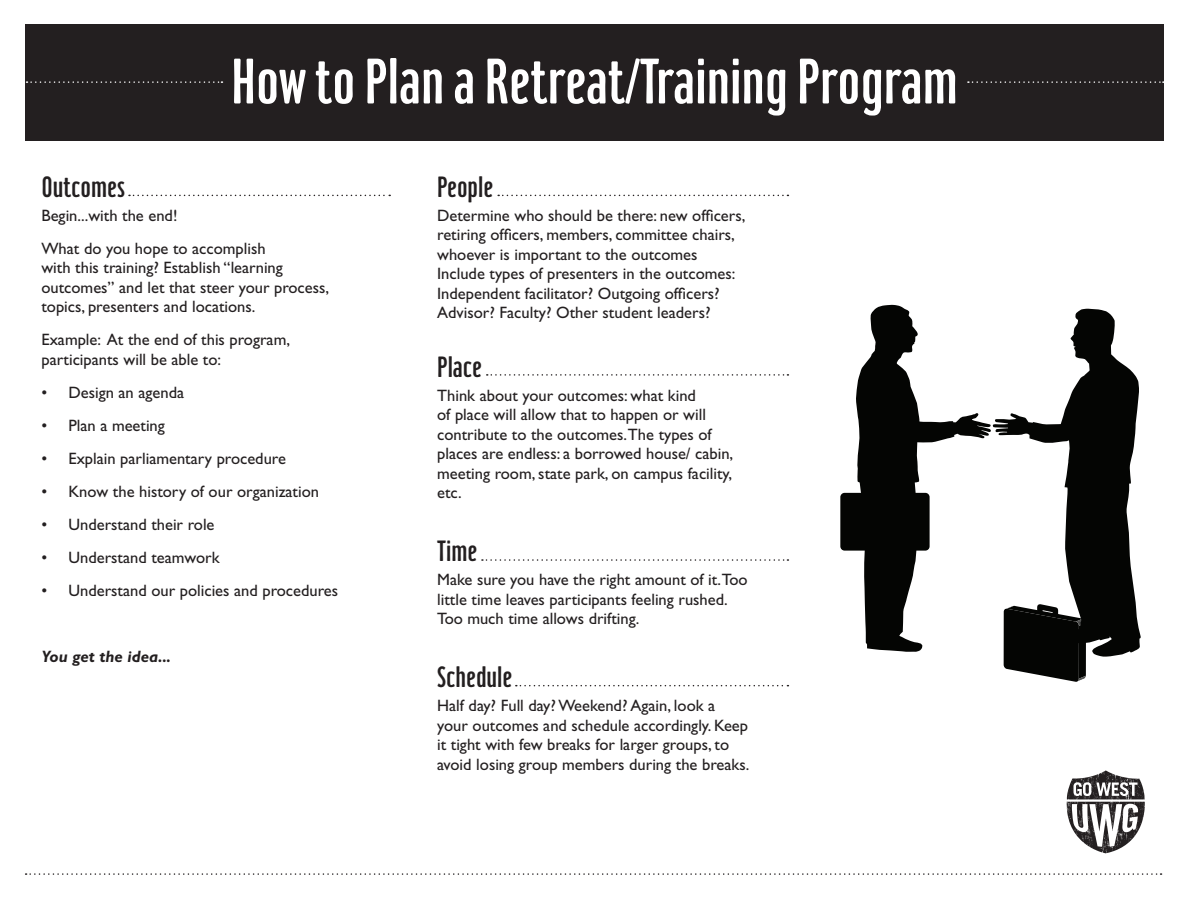
<style>
.page{position:relative;width:1188px;height:918px;background:#fff}
.page>*{position:absolute;margin:0;border:0;box-sizing:border-box;transform-origin:0 0}
.t1{font:300 69px "Hamilton";color:#fff}
.t2{font:300 31.5px "Hamilton";color:#231f20}
.t3{font:16.5px/19.5px "Gill Sans";color:#231f20}
.t4{font:italic 700 16.5px "Gill Sans";color:#231f20}
</style>
<div class="page">
<div style="left:25px;top:24px;width:1138px;height:116px;background:#231f20"></div>
<svg style="left:26px;top:873px;width:1136px;height:2px"></svg>
<svg style="left:1067px;top:770px;width:78px;height:83px"></svg>
<svg style="left:27px;top:81px;width:195px;height:2px"></svg>
<svg style="left:968px;top:81px;width:196px;height:2px"></svg>
<svg style="left:129px;top:195px;width:261px;height:1px"></svg>
<svg style="left:498px;top:195px;width:290px;height:1px"></svg>
<svg style="left:487px;top:374px;width:301px;height:2px"></svg>
<svg style="left:482px;top:559px;width:306px;height:2px"></svg>
<svg style="left:516px;top:685px;width:272px;height:1px"></svg>
<svg style="left:993px;top:309px;width:148px;height:348px"></svg>
<svg style="left:856px;top:305px;width:135px;height:347px"></svg>
<svg style="left:1004px;top:600px;width:82px;height:82px"></svg>
<div style="left:840px;top:493px;width:90px;height:58px;background:#040503;border-radius:4px"></div>
<p class="t1" style="left:231px;top:47px;width:728px">How to Plan a Retreat/Training Program</p>
<p class="t2" style="left:41px;top:171px;width:85px">Outcomes</p>
<p class="t3" style="left:41px;top:206px;width:138px">Begin...with the end!</p>
<p class="t3" style="left:41px;top:239px;width:226px">What do you hope to accomplish</p>
<p class="t3" style="left:41px;top:258px;width:289px">with this training? Establish “learning outcomes” and let that steer your process, topics, presenters and locations.</p>
<p class="t3" style="left:41px;top:330px;width:250px">Example: At the end of this program, participants will be able to:</p>
<p class="t3" style="left:41px;top:383px;width:144px">• Design an agenda</p>
<p class="t3" style="left:41px;top:416px;width:125px">• Plan a meeting</p>
<p class="t3" style="left:41px;top:449px;width:246px">• Explain parliamentary procedure</p>
<p class="t3" style="left:41px;top:482px;width:279px">• Know the history of our organization</p>
<p class="t3" style="left:41px;top:515px;width:175px">• Understand their role</p>
<p class="t3" style="left:41px;top:548px;width:180px">• Understand teamwork</p>
<p class="t3" style="left:41px;top:581px;width:298px">• Understand our policies and procedures</p>
<p class="t4" style="left:41px;top:647px;width:131px">You get the idea...</p>
<p class="t2" style="left:437px;top:171px;width:58px">People</p>
<p class="t3" style="left:437px;top:206px;width:310px">Determine who should be there: new officers, retiring officers, members, committee chairs, whoever is important to the outcomes Include types of presenters in the outcomes:<br>Independent facilitator? Outgoing officers?<br>Advisor? Faculty? Other student leaders?</p>
<p class="t2" style="left:437px;top:351px;width:46px">Place</p>
<p class="t3" style="left:437px;top:386px;width:298px">Think about your outcomes: what kind<br>of place will allow that to happen or will contribute to the outcomes.The types of places are endless: a borrowed house/ cabin, meeting room, state park, on campus facility, etc.</p>
<p class="t2" style="left:437px;top:535px;width:42px">Time</p>
<p class="t3" style="left:437px;top:570px;width:312px">Make sure you have the right amount of it.Too little time leaves participants feeling rushed.<br>Too much time allows drifting.</p>
<p class="t2" style="left:437px;top:661px;width:77px">Schedule</p>
<p class="t3" style="left:437px;top:696px;width:314px">Half day? Full day?Weekend? Again, look a your outcomes and schedule accordingly. Keep it tight with few breaks for larger groups, to avoid losing group members during the breaks.</p>
</div>
